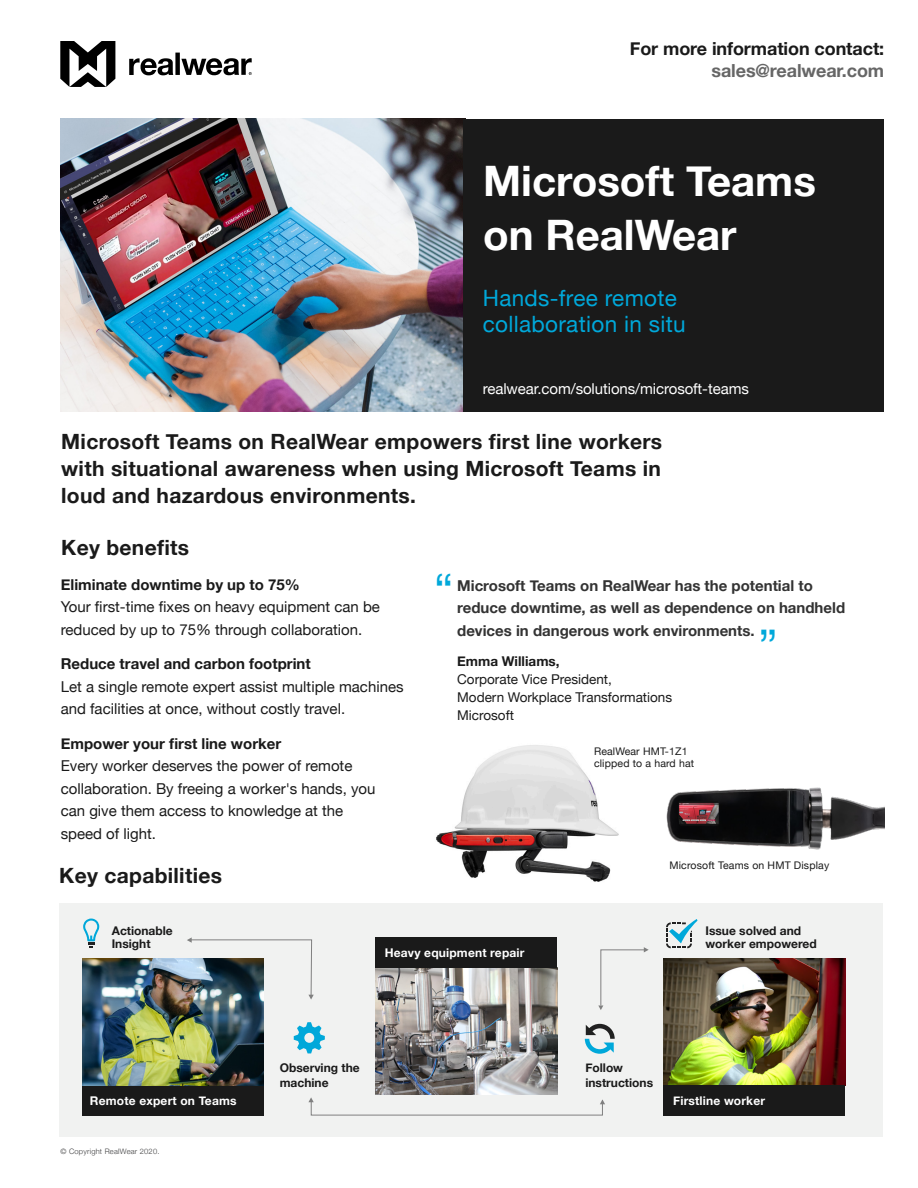
<style>
.page{position:relative;width:918px;height:1188px;background:#fff}
.page>*{position:absolute;margin:0;border:0;box-sizing:border-box;transform-origin:0 0}
.t1{font:45px "Helvetica Neue";color:#00a8da}
.t2{font:700 42px "Helvetica Neue";color:#fff}
.t3{font:22.5px/25.5px "Helvetica Neue";letter-spacing:.015em;color:#00a8da}
.t4{font:700 21px/27px "Helvetica Neue";letter-spacing:.015em;color:#1a1a1a;text-align:justify}
.t5{font:700 18px/22.5px "Helvetica Neue";letter-spacing:-.005em;color:#1a1a1a;text-align:right}
.t6{font:15px/22.5px "Helvetica Neue";color:#1a1a1a}
.t7{font:700 15px/22.5px "Helvetica Neue";color:#333}
.t8{font:15px "Helvetica Neue";letter-spacing:-.005em;color:#fff}
.t9{font:13.5px/18px "Helvetica Neue";color:#1a1a1a}
.t10{font:700 12px/15px "Helvetica Neue";color:#1a1a1a}
.t11{font:700 12px "Helvetica Neue";letter-spacing:.015em;color:#fff}
.t12{font:10.5px/12px "Helvetica Neue";letter-spacing:.015em;color:#1a1a1a}
.t13{font:300 7.5px "Helvetica Neue";letter-spacing:.03em;color:#3e3e3f}
.s1{color:#666}
.s2{font-weight:700}
</style>
<div class="page">
<img style="left:436px;top:745px;width:183px;height:137px">
<div style="left:59px;top:903px;width:823px;height:234px;background:#f1f2f1"></div>
<svg style="left:129px;top:58px;width:44px;height:17px"></svg>
<div style="left:175px;top:53px;width:5px;height:22px;background:#000"></div>
<svg style="left:181px;top:58px;width:71px;height:17px"></svg>
<svg style="left:60px;top:41px;width:55px;height:46px"></svg>
<img style="left:61px;top:119px;width:402px;height:292px">
<div style="left:463px;top:119px;width:421px;height:292px;background:#1a1a1a"></div>
<svg style="left:83px;top:919px;width:16px;height:28px"></svg>
<svg style="left:294px;top:1022px;width:31px;height:31px"></svg>
<svg style="left:666px;top:919px;width:32px;height:29px"></svg>
<svg style="left:585px;top:1024px;width:30px;height:30px"></svg>
<svg style="left:187px;top:937px;width:127px;height:63px"></svg>
<svg style="left:308px;top:1097px;width:6px;height:5px"></svg>
<svg style="left:600px;top:1099px;width:5px;height:5px"></svg>
<svg style="left:598px;top:947px;width:51px;height:63px"></svg>
<img style="left:664px;top:958px;width:181px;height:127px">
<div style="left:664px;top:1085px;width:181px;height:31px;background:#1a1a1a"></div>
<div style="left:82px;top:1085px;width:182px;height:31px;background:#1a1a1a"></div>
<img style="left:82px;top:958px;width:182px;height:127px">
<img style="left:376px;top:968px;width:181px;height:127px">
<div style="left:376px;top:938px;width:181px;height:30px;background:#1a1a1a"></div>
<img style="left:666px;top:787px;width:219px;height:63px">
<p class="t5" style="left:630px;top:38px;width:256px">For more information contact: <span class="s1">sales@realwear.com</span></p>
<p class="t2" style="left:483px;top:149px;width:334px">Microsoft Teams</p>
<p class="t2" style="left:483px;top:203px;width:255px">on RealWear</p>
<p class="t3" style="left:483px;top:287px;width:205px">Hands-free remote collaboration in situ</p>
<p class="t8" style="left:483px;top:378px;width:268px">realwear.com/solutions/microsoft-teams</p>
<p class="t4" style="left:61px;top:429px;width:602px">Microsoft Teams on RealWear empowers first line workers with situational awareness when using Microsoft Teams in loud and hazardous environments.</p>
<p class="t4" style="left:61px;top:535px;width:129px">Key benefits</p>
<p class="t6" style="left:61px;top:574px;width:321px"><span class="s2">Eliminate downtime by up to 75%<br></span>Your first-time fixes on heavy equipment can be reduced by up to 75% through collaboration.</p>
<p class="t6" style="left:61px;top:654px;width:344px"><span class="s2">Reduce travel and carbon footprint<br></span>Let a single remote expert assist multiple machines and facilities at once, without costly travel.</p>
<p class="t6" style="left:61px;top:733px;width:316px"><span class="s2">Empower your first line worker<br></span>Every worker deserves the power of remote collaboration. By freeing a worker's hands, you can give them access to knowledge at the speed of light.</p>
<p class="t4" style="left:59px;top:863px;width:164px">Key capabilities</p>
<p class="t1" style="left:434px;top:557px;width:21px">“</p>
<p class="t7" style="left:457px;top:574px;width:389px">Microsoft Teams on RealWear has the potential to reduce downtime, as well as dependence on handheld devices in dangerous work environments.</p>
<p class="t9" style="left:457px;top:653px;width:217px"><span class="s2">Emma Williams,<br></span>Corporate Vice President,<br>Modern Workplace Transformations<br>Microsoft</p>
<p class="t1" style="left:759px;top:614px;width:21px">”</p>
<p class="t12" style="left:594px;top:746px;width:102px">RealWear HMT-1Z1 clipped to a hard hat</p>
<p class="t12" style="left:670px;top:859px;width:161px">Microsoft Teams on HMT Display</p>
<p class="t10" style="left:112px;top:924px;width:63px;line-height:13.5px">Actionable<br>Insight</p>
<p class="t11" style="left:385px;top:943px;width:141px">Heavy equipment repair</p>
<p class="t10" style="left:280px;top:1060px;width:82px">Observing the machine</p>
<p class="t10" style="left:585px;top:1060px;width:69px">Follow instructions</p>
<p class="t10" style="left:705px;top:924px;width:113px;line-height:13.5px">Issue solved and worker empowered</p>
<p class="t11" style="left:90px;top:1092px;width:148px">Remote expert on Teams</p>
<p class="t11" style="left:673px;top:1092px;width:93px">Firstline worker</p>
<p class="t13" style="left:60px;top:1145px;width:101px">© Copyright RealWear 2020.</p>
</div>
